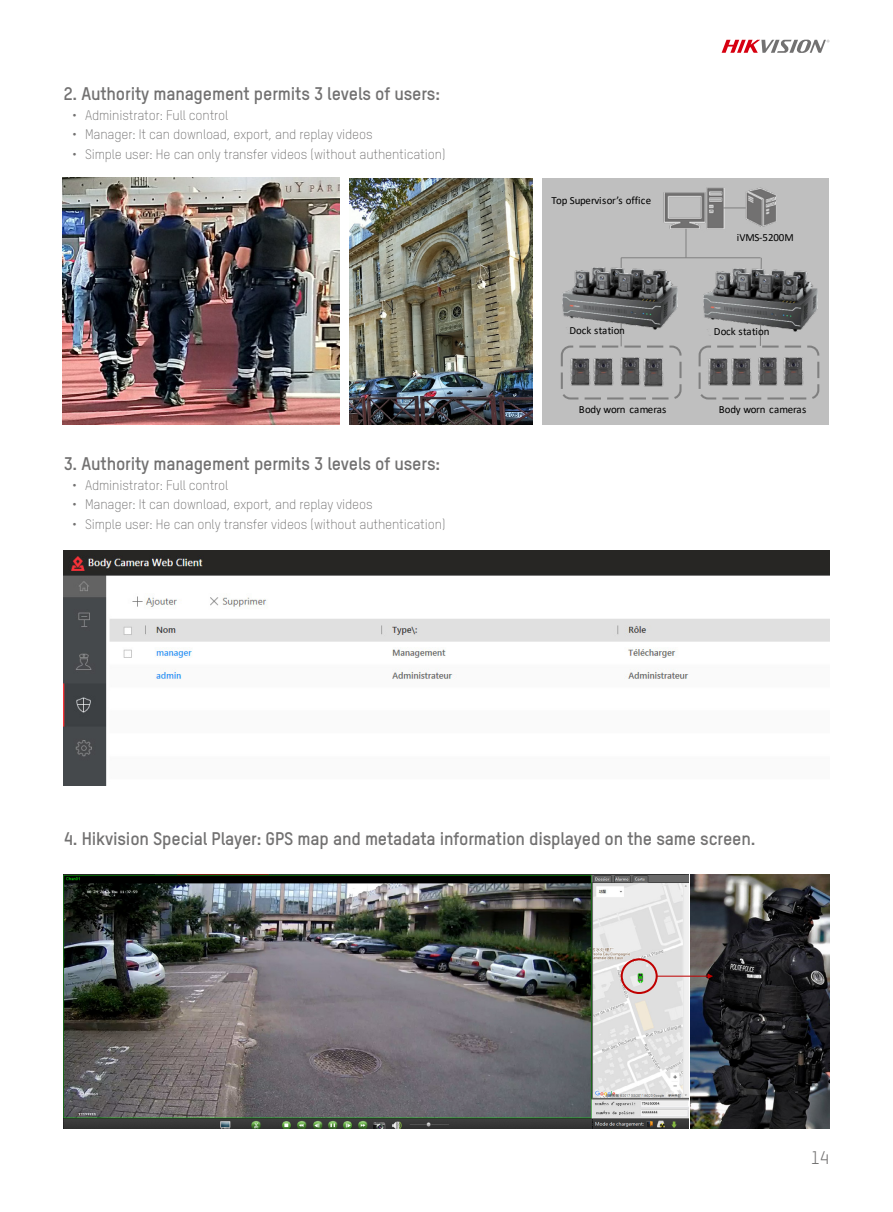
<style>
.page{position:relative;width:893px;height:1212px;background:#fff}
.page>*{position:absolute;margin:0;border:0;box-sizing:border-box;transform-origin:0 0}
.t1{font:700 18px "TSTARPRO";letter-spacing:-.01em;color:#727171}
.t2{font:18px "TSTARPRO";color:#727171}
.t3{font:300 13.5px "TSTARPRO";letter-spacing:-.01em;color:#727171}
.t4{font:10.95px "Calibri";letter-spacing:-.005em;color:#000}
.t5{font:10.95px "Calibri";letter-spacing:-.025em;color:#000}
</style>
<div class="page">
<svg style="left:722px;top:40px;width:107px;height:13px"></svg>
<div style="left:542px;top:178px;width:287px;height:247px;background:#bfbfbf"></div>
<img style="left:600px;top:358px;width:12px;height:28px">
<img style="left:570px;top:358px;width:30px;height:28px">
<div style="left:561px;top:346px;width:120px;height:53px;border:2px dashed #7f7f7f;border-radius:9px"></div>
<img style="left:739px;top:358px;width:10px;height:28px">
<img style="left:708px;top:358px;width:31px;height:28px">
<div style="left:699px;top:346px;width:120px;height:53px;border:2px dashed #7f7f7f;border-radius:9px"></div>
<hr style="left:621px;top:258px;width:1px;height:88px;background:#7f7f7f">
<svg style="left:760px;top:257px;width:2px;height:90px"></svg>
<hr style="left:621px;top:257px;width:140px;height:1px;background:#7f7f7f">
<img style="left:703px;top:268px;width:115px;height:67px">
<img style="left:563px;top:267px;width:114px;height:66px">
<hr style="left:686px;top:226px;width:1px;height:32px;background:#7f7f7f">
<img style="left:663px;top:187px;width:64px;height:45px">
<img style="left:740px;top:187px;width:36px;height:40px">
<svg style="left:723px;top:208px;width:23px;height:1px"></svg>
<img style="left:612px;top:358px;width:22px;height:28px">
<img style="left:634px;top:358px;width:30px;height:28px">
<img style="left:749px;top:358px;width:25px;height:28px">
<img style="left:774px;top:358px;width:30px;height:28px">
<img style="left:63px;top:178px;width:276px;height:247px">
<img style="left:350px;top:178px;width:182px;height:247px">
<img style="left:64px;top:550px;width:765px;height:235px">
<img style="left:64px;top:874px;width:625px;height:255px">
<img style="left:691px;top:874px;width:138px;height:255px">
<div style="left:621px;top:958px;width:37px;height:36px;border:2px solid #c00000;border-radius:50%"></div>
<hr style="left:657px;top:976px;width:52px;height:1px;background:#c00000">
<svg style="left:708px;top:973px;width:5px;height:6px"></svg>
<h1 class="t1" style="left:64px;top:82px;width:378px">2. Authority management permits 3 levels of users:</h1>
<p class="t3" style="left:72px;top:106px;width:158px">• Administrator: Full control</p>
<p class="t3" style="left:72px;top:126px;width:302px">• Manager: It can download, export, and replay videos</p>
<p class="t3" style="left:72px;top:145px;width:375px">• Simple user: He can only transfer videos (without authentication)</p>
<h1 class="t1" style="left:64px;top:452px;width:378px">3. Authority management permits 3 levels of users:</h1>
<p class="t3" style="left:72px;top:476px;width:158px">• Administrator: Full control</p>
<p class="t3" style="left:72px;top:496px;width:302px">• Manager: It can download, export, and replay videos</p>
<p class="t3" style="left:72px;top:515px;width:375px">• Simple user: He can only transfer videos (without authentication)</p>
<p class="t4" style="left:551px;top:193px;width:101px">Top Supervisor’s office</p>
<p class="t4" style="left:737px;top:229px;width:59px">iVMS-5200M</p>
<p class="t4" style="left:569px;top:322px;width:57px">Dock station</p>
<p class="t4" style="left:714px;top:323px;width:57px">Dock station</p>
<p class="t5" style="left:579px;top:402px;width:89px">Body worn cameras</p>
<p class="t5" style="left:719px;top:401px;width:89px">Body worn cameras</p>
<h1 class="t1" style="left:64px;top:826px;width:693px">4. Hikvision Special Player: GPS map and metadata information displayed on the same screen.</h1>
<h1 class="t2" style="left:811px;top:1145px;width:20px">14</h1>
</div>
